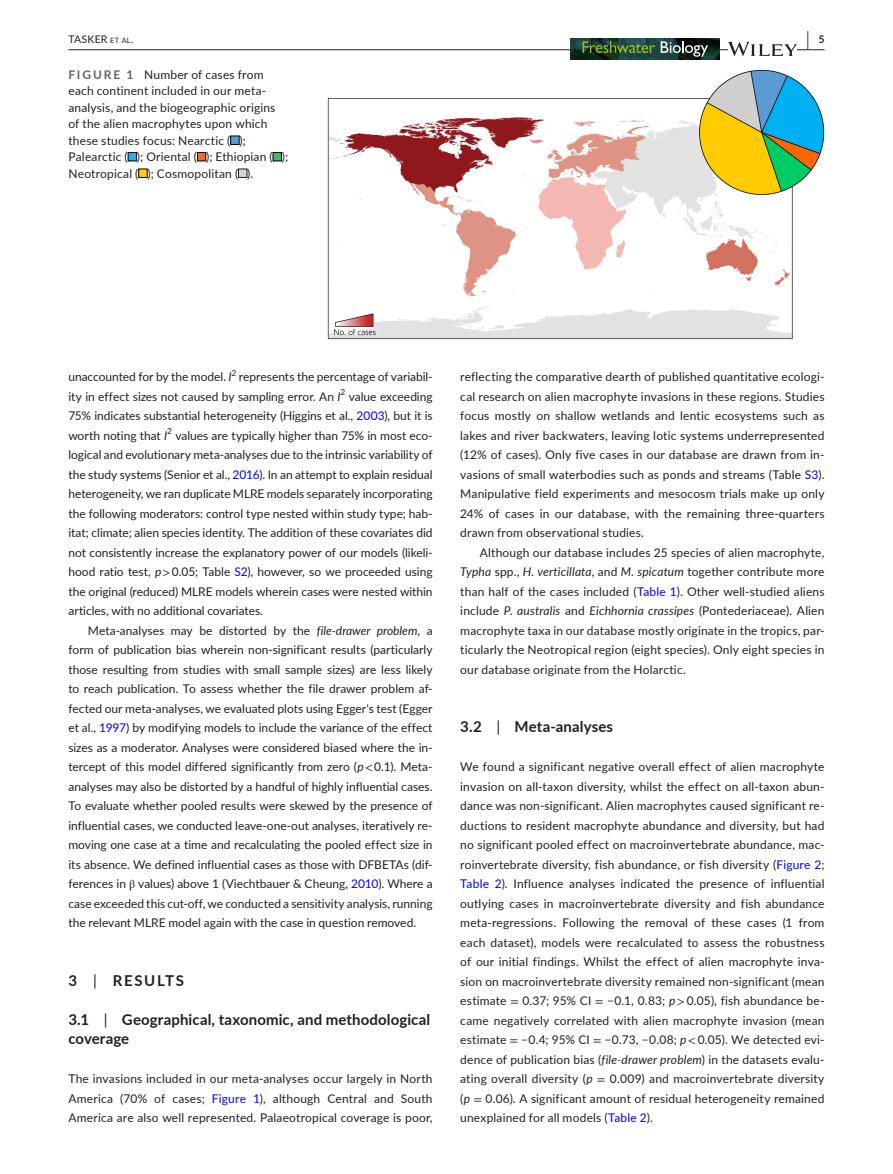
<style>
.page{position:relative;width:893px;height:1174px;background:#fff}
.page>*{position:absolute;margin:0;border:0;box-sizing:border-box;transform-origin:0 0}
.t1{font:700 19.5px "Lato";color:#231f20;scale:.43 1}
.t2{font:700 15px/19.5px "Lato";letter-spacing:.01em;color:#231f20}
.t3{font:700 15px "Lato";letter-spacing:.105em;color:#231f20}
.t4{font:12px/19.5px "Lato";letter-spacing:.01em;color:#231f20;text-align:justify}
.t5{font:10.5px "Lato";letter-spacing:.02em;color:#231f20}
.t6{font:8.4px "Lato";color:#231f20}
.s1{font-size:7.35px}
.s2{font-weight:700;color:#636366}
.s3{font-style:italic}
.s4{color:#00f}
.s5{font-family:"STIX"}
.s6{font-weight:400}
</style>
<div class="page">
<hr style="left:68px;top:49px;width:756px;height:1px;background:#231f20">
<img style="left:571px;top:38px;width:149px;height:22px">
<svg style="left:582px;top:41px;width:73px;height:12px"></svg>
<svg style="left:661px;top:41px;width:47px;height:16px"></svg>
<svg style="left:728px;top:42px;width:69px;height:14px"></svg>
<div style="left:231px;top:136px;width:8px;height:8px;background:#5d9bd3"></div>
<div style="left:230px;top:136px;width:9px;height:9px;border:1px solid #000"></div>
<div style="left:128px;top:152px;width:9px;height:9px;background:#28aee4"></div>
<div style="left:128px;top:152px;width:9px;height:9px;border:1px solid #000"></div>
<div style="left:197px;top:152px;width:9px;height:9px;background:#f26722"></div>
<div style="left:197px;top:152px;width:9px;height:9px;border:1px solid #000"></div>
<div style="left:273px;top:152px;width:8px;height:9px;background:#42b865"></div>
<div style="left:273px;top:152px;width:9px;height:9px;border:1px solid #000"></div>
<div style="left:139px;top:169px;width:8px;height:8px;background:#fecd08"></div>
<div style="left:138px;top:169px;width:9px;height:9px;border:1px solid #000"></div>
<div style="left:238px;top:169px;width:9px;height:8px;background:#d4d5d7"></div>
<div style="left:238px;top:169px;width:9px;height:9px;border:1px solid #231f20"></div>
<img style="left:327px;top:69px;width:497px;height:271px">
<p class="t5" style="left:68px;top:31px;width:67px">TASKER <span class="s1">et al</span>.</p>
<h1 class="t1" style="left:807px;top:25px;width:43px">| <sup>5</sup></h1>
<p class="t4" style="left:68px;top:66px;width:221px;line-height:16.5px;text-align:left"><span class="s2">FIGURE 1</span> Number of cases from each continent included in our meta&shy;analysis, and the biogeographic origins of the alien macrophytes upon which these studies focus: Nearctic ( ); Palearctic ( ); Oriental ( ); Ethiopian ( ); Neotropical ( ); Cosmopolitan ( ).</p>
<p class="t4" style="left:68px;top:366px;width:165px">unaccounted for by the model. <span class="s3">I</span></p>
<p class="t6" style="left:232px;top:367px;width:6px">2</p>
<p class="t4" style="left:68px;top:366px;width:366px;text-indent:171px">represents the percentage of variabil&shy;ity in effect sizes not caused by sampling error. An <span class="s3">I</span></p>
<p class="t6" style="left:340px;top:386px;width:6px">2</p>
<p class="t4" style="left:68px;top:386px;width:366px;text-indent:280px">value exceeding 75% indicates substantial heterogeneity (Higgins et al., <span class="s4">2003</span>), but it is worth noting that <span class="s3">I</span></p>
<p class="t6" style="left:167px;top:425px;width:6px">2</p>
<p class="t4" style="left:68px;top:425px;width:366px;text-indent:107px">values are typically higher than 75% in most eco&shy;logical and evolutionary meta-analyses due to the intrinsic variability of the study systems (Senior et al., <span class="s4">2016</span>). In an attempt to explain residual heterogeneity, we ran duplicate MLRE models separately incorporating the following moderators: control type nested within study type; hab&shy;itat; climate; alien species identity. The addition of these covariates did not consistently increase the explanatory power of our models (likeli&shy;hood ratio test, <span class="s3">p</span><span class="s5">&gt;</span> 0.05; Table <span class="s4">S2</span>), however, so we proceeded using the original (reduced) MLRE models wherein cases were nested within articles, with no additional covariates.</p>
<p class="t4" style="left:68px;top:620px;width:366px;text-indent:20px">Meta-analyses may be distorted by the <span class="s3">file-drawer problem</span>, a form of publication bias wherein non-significant results (particularly those resulting from studies with small sample sizes) are less likely to reach publication. To assess whether the file drawer problem af&shy;fected our meta-analyses, we evaluated plots using Egger's test (Egger et al., <span class="s4">1997</span>) by modifying models to include the variance of the effect sizes as a moderator. Analyses were considered biased where the in&shy;tercept of this model differed significantly from zero (<span class="s3">p</span><span class="s5">&lt;</span> 0.1). Meta&shy;analyses may also be distorted by a handful of highly influential cases.<br>To evaluate whether pooled results were skewed by the presence of influential cases, we conducted leave-one-out analyses, iteratively re&shy;moving one case at a time and recalculating the pooled effect size in its absence. We defined influential cases as those with DFBETAs (dif&shy;ferences in <span class="s5">β</span> values) above 1 (Viechtbauer &amp; Cheung, <span class="s4">2010</span>). Where a case exceeded this cut-off, we conducted a sensitivity analysis, running the relevant MLRE model again with the case in question removed.</p>
<p class="t3" style="left:68px;top:969px;width:117px">3 <span class="s6">|</span> RESULTS</p>
<p class="t2" style="left:68px;top:1009px;width:363px">3.1 <span class="s6">|</span> Geographical, taxonomic, and methodological coverage</p>
<p class="t4" style="left:68px;top:1068px;width:366px">The invasions included in our meta-analyses occur largely in North America (70% of cases; <span class="s4">Figure 1</span>), although Central and South America are also well represented. Palaeotropical coverage is poor,</p>
<p class="t4" style="left:460px;top:366px;width:366px">reflecting the comparative dearth of published quantitative ecologi&shy;cal research on alien macrophyte invasions in these regions. Studies focus mostly on shallow wetlands and lentic ecosystems such as lakes and river backwaters, leaving lotic systems underrepresented (12% of cases). Only five cases in our database are drawn from in&shy;vasions of small waterbodies such as ponds and streams (Table <span class="s4">S3</span>).<br>Manipulative field experiments and mesocosm trials make up only 24% of cases in our database, with the remaining three-quarters drawn from observational studies.</p>
<p class="t4" style="left:460px;top:542px;width:366px;text-indent:20px">Although our database includes 25 species of alien macrophyte, <span class="s3">Typha</span> spp., <span class="s3">H. verticillata</span>, and <span class="s3">M. spicatum</span> together contribute more than half of the cases included (<span class="s4">Table 1</span>). Other well-studied aliens include <span class="s3">P. australis</span> and <span class="s3">Eichhornia crassipes</span> (Pontederiaceae). Alien macrophyte taxa in our database mostly originate in the tropics, par&shy;ticularly the Neotropical region (eight species). Only eight species in our database originate from the Holarctic.</p>
<p class="t2" style="left:460px;top:716px;width:154px">3.2 <span class="s6">|</span> Meta-analyses</p>
<p class="t4" style="left:460px;top:756px;width:366px">We found a significant negative overall effect of alien macrophyte invasion on all-taxon diversity, whilst the effect on all-taxon abun&shy;dance was non-significant. Alien macrophytes caused significant re&shy;ductions to resident macrophyte abundance and diversity, but had no significant pooled effect on macroinvertebrate abundance, mac&shy;roinvertebrate diversity, fish abundance, or fish diversity (<span class="s4">Figure 2</span>; <span class="s4">Table 2</span>). Influence analyses indicated the presence of influential outlying cases in macroinvertebrate diversity and fish abundance meta-regressions. Following the removal of these cases (1 from each dataset), models were recalculated to assess the robustness of our initial findings. Whilst the effect of alien macrophyte inva&shy;sion on macroinvertebrate diversity remained non-significant (mean estimate <span class="s5">=</span> 0.37; 95% CI <span class="s5">=</span> −0.1, 0.83; <span class="s3">p</span><span class="s5">&gt;</span> 0.05), fish abundance be&shy;came negatively correlated with alien macrophyte invasion (mean estimate <span class="s5">=</span> −0.4; 95% CI <span class="s5">=</span> −0.73, −0.08; <span class="s3">p</span><span class="s5">&lt;</span> 0.05). We detected evi&shy;dence of publication bias (<span class="s3">file-drawer problem</span>) in the datasets evalu&shy;ating overall diversity (<span class="s3">p</span> <span class="s5">=</span> 0.009) and macroinvertebrate diversity (<span class="s3">p</span> <span class="s5">=</span> 0.06). A significant amount of residual heterogeneity remained unexplained for all models (<span class="s4">Table 2</span>).</p>
</div>
